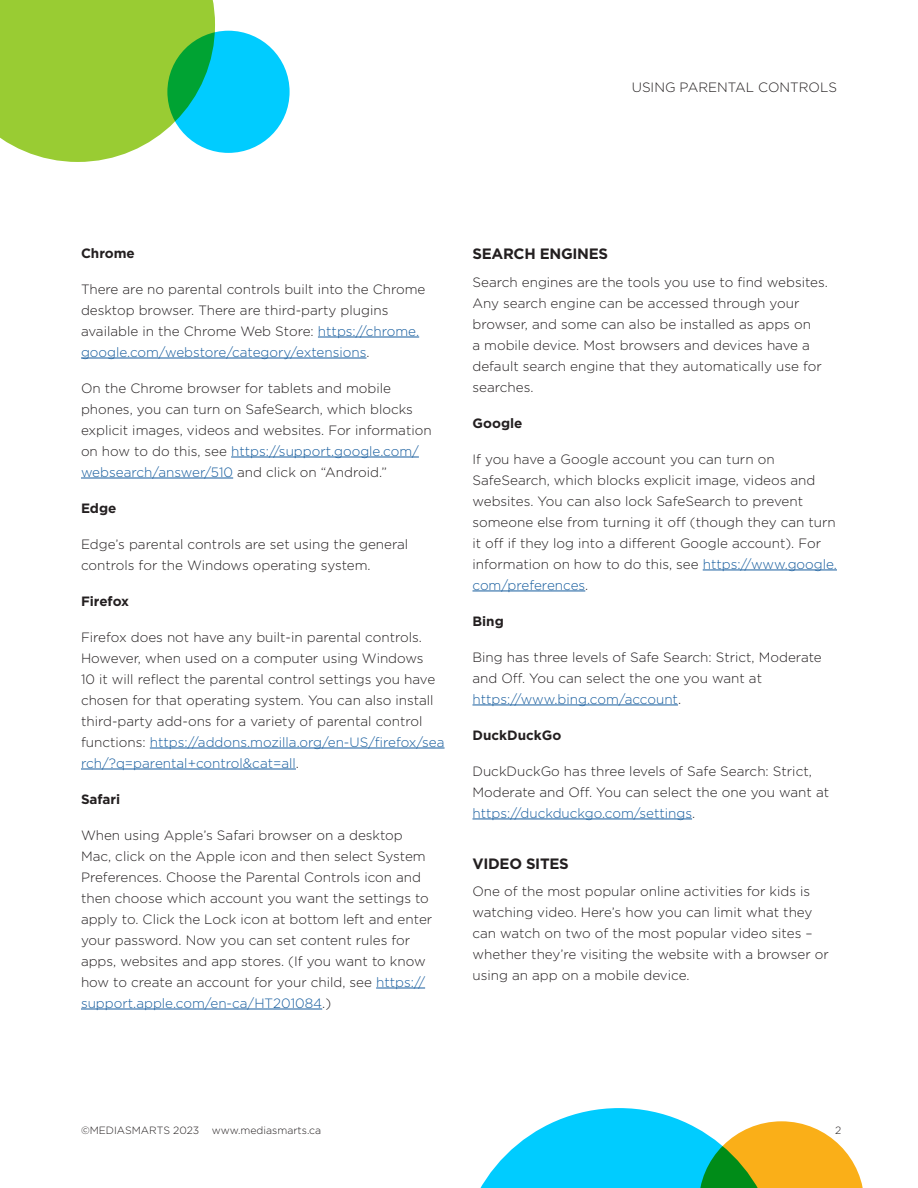
<style>
.page{position:relative;width:918px;height:1188px;background:#fff}
.page>*{position:absolute;margin:0;border:0;box-sizing:border-box;transform-origin:0 0}
.t1{font:700 15px "Gotham";letter-spacing:-.02em;color:#231f20}
.t2{font:300 13.5px/21px "Gotham";color:#231f20}
.t3{font:700 13.5px "Gotham";color:#231f20}
.t4{font:300 10.5px "Gotham";color:#231f20}
.s1{color:#175d9e}
</style>
<div class="page">
<hr style="left:318px;top:337px;width:101px;height:1px;background:#175d9e">
<hr style="left:81px;top:358px;width:285px;height:1px;background:#175d9e">
<hr style="left:231px;top:457px;width:188px;height:1px;background:#175d9e">
<hr style="left:81px;top:478px;width:152px;height:1px;background:#175d9e">
<hr style="left:150px;top:748px;width:295px;height:1px;background:#175d9e">
<hr style="left:81px;top:769px;width:215px;height:1px;background:#175d9e">
<hr style="left:376px;top:988px;width:49px;height:1px;background:#175d9e">
<hr style="left:81px;top:1009px;width:241px;height:1px;background:#175d9e">
<hr style="left:703px;top:570px;width:134px;height:1px;background:#175d9e">
<hr style="left:472px;top:591px;width:113px;height:1px;background:#175d9e">
<hr style="left:472px;top:705px;width:206px;height:1px;background:#175d9e">
<hr style="left:472px;top:819px;width:220px;height:1px;background:#175d9e">
<svg style="left:0;top:0;width:215px;height:162px;background:#a1d044"></svg>
<svg style="left:167px;top:31px;width:123px;height:122px;background:#01c4d7"></svg>
<svg style="left:480px;top:1108px;width:383px;height:80px"></svg>
<p class="t2" style="left:632px;top:76px;width:207px">USING PARENTAL CONTROLS</p>
<p class="t3" style="left:81px;top:244px;width:55px">Chrome</p>
<p class="t2" style="left:81px;top:278px;width:346px">There are no parental controls built into the Chrome desktop browser. There are third-party plugins available in the Chrome Web Store: <span class="s1">https://chrome. google.com/webstore/category/extensions</span>.</p>
<p class="t2" style="left:81px;top:377px;width:352px">On the Chrome browser for tablets and mobile phones, you can turn on SafeSearch, which blocks explicit images, videos and websites. For information on how to do this, see <span class="s1">https://support.google.com/ websearch/answer/510</span> and click on “Android.”</p>
<p class="t3" style="left:81px;top:499px;width:37px">Edge</p>
<p class="t2" style="left:81px;top:533px;width:329px">Edge’s parental controls are set using the general controls for the Windows operating system.</p>
<p class="t3" style="left:81px;top:592px;width:50px">Firefox</p>
<p class="t2" style="left:81px;top:626px;width:365px">Firefox does not have any built-in parental controls.<br>However, when used on a computer using Windows<br>10 it will reflect the parental control settings you have chosen for that operating system. You can also install third-party add-ons for a variety of parental control functions: <span class="s1">https://addons.mozilla.org/en-US/firefox/sea rch/?q=parental+control&amp;cat=all</span>.</p>
<p class="t3" style="left:81px;top:790px;width:41px">Safari</p>
<p class="t2" style="left:81px;top:824px;width:353px">When using Apple’s Safari browser on a desktop Mac, click on the Apple icon and then select System Preferences. Choose the Parental Controls icon and then choose which account you want the settings to apply to. Click the Lock icon at bottom left and enter your password. Now you can set content rules for apps, websites and app stores. (If you want to know how to create an account for your child, see <span class="s1">https:// support.apple.com/en-ca/HT201084</span>.)</p>
<p class="t1" style="left:472px;top:244px;width:137px">SEARCH ENGINES</p>
<p class="t2" style="left:472px;top:271px;width:357px">Search engines are the tools you use to find websites.<br>Any search engine can be accessed through your browser, and some can also be installed as apps on<br>a mobile device. Most browsers and devices have a default search engine that they automatically use for searches.</p>
<p class="t3" style="left:472px;top:414px;width:51px">Google</p>
<p class="t2" style="left:472px;top:448px;width:366px">If you have a Google account you can turn on SafeSearch, which blocks explicit image, videos and websites. You can also lock SafeSearch to prevent someone else from turning it off (though they can turn it off if they log into a different Google account). For information on how to do this, see <span class="s1">https://www.google. com/preferences</span>.</p>
<p class="t3" style="left:472px;top:612px;width:33px">Bing</p>
<p class="t2" style="left:472px;top:646px;width:351px">Bing has three levels of Safe Search: Strict, Moderate and Off. You can select the one you want at <span class="s1">https://www.bing.com/account</span>.</p>
<p class="t3" style="left:472px;top:726px;width:90px">DuckDuckGo</p>
<p class="t2" style="left:472px;top:760px;width:358px">DuckDuckGo has three levels of Safe Search: Strict,<br>Moderate and Off. You can select the one you want at <span class="s1">https://duckduckgo.com/settings</span>.</p>
<p class="t1" style="left:472px;top:853px;width:98px">VIDEO SITES</p>
<p class="t2" style="left:472px;top:881px;width:358px">One of the most popular online activities for kids is watching video. Here’s how you can limit what they can watch on two of the most popular video sites – whether they’re visiting the website with a browser or using an app on a mobile device.</p>
<p class="t4" style="left:81px;top:1123px;width:242px">©MEDIASMARTS 2023 www.mediasmarts.ca</p>
<p class="t4" style="left:835px;top:1124px;width:8px">2</p>
</div>
